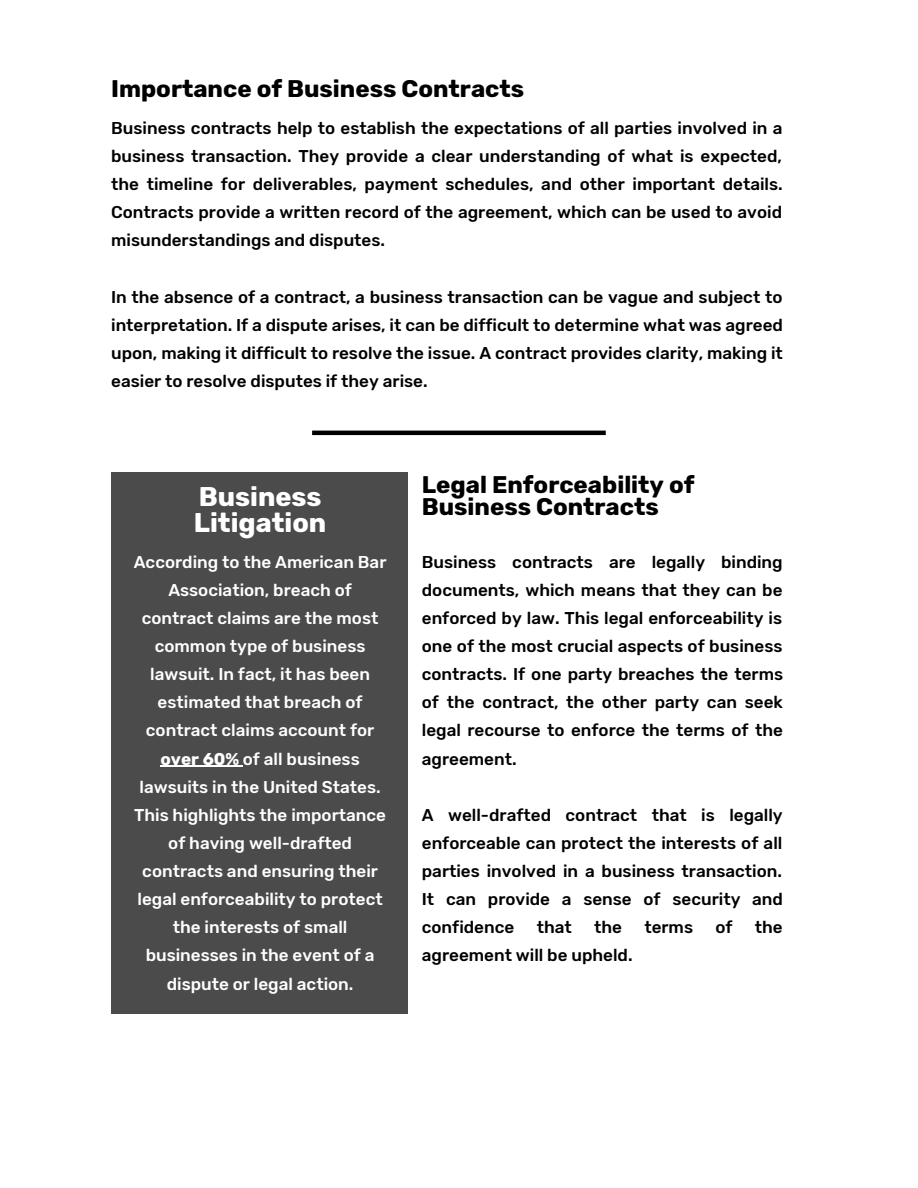
<style>
.page{position:relative;width:918px;height:1188px;background:#fff}
.page>*{position:absolute;margin:0;border:0;box-sizing:border-box;transform-origin:0 0}
.t1{font:700 27px/25.8px "Rubik";color:#fff}
.t2{font:700 24px/22.5px "Rubik";color:#000}
.t3{font:500 16.95px/28.2px "Rubik";color:#000;text-align:justify}
.t4{font:500 16.95px/28.2px "Rubik";color:#fff;text-align:center}
.s1{font-weight:700}
</style>
<div class="page">
<div style="left:111px;top:472px;width:297px;height:541px;background:#4b4b4b"></div>
<hr style="left:160px;top:766px;width:83px;height:1px;background:#fff">
<hr style="left:312px;top:431px;width:294px;height:4px;background:#000">
<h2 class="t2" style="left:111px;top:78px;width:414px">Importance of Business Contracts</h2>
<p class="t3" style="left:111px;top:114px;width:673px">Business contracts help to establish the expectations of all parties involved in a business transaction. They provide a clear understanding of what is expected, the timeline for deliverables, payment schedules, and other important details.<br>Contracts provide a written record of the agreement, which can be used to avoid misunderstandings and disputes.</p>
<p class="t3" style="left:111px;top:283px;width:673px">In the absence of a contract, a business transaction can be vague and subject to interpretation. If a dispute arises, it can be difficult to determine what was agreed upon, making it difficult to resolve the issue. A contract provides clarity, making it easier to resolve disputes if they arise.</p>
<h1 class="t1" style="left:194px;top:484px;width:134px">Business<br>Litigation</h1>
<h2 class="t2" style="left:422px;top:473px;width:274px">Legal Enforceability of<br>Business Contracts</h2>
<p class="t3" style="left:422px;top:548px;width:363px">Business contracts are legally binding documents, which means that they can be enforced by law. This legal enforceability is one of the most crucial aspects of business contracts. If one party breaches the terms of the contract, the other party can seek legal recourse to enforce the terms of the agreement.</p>
<p class="t3" style="left:422px;top:801px;width:363px">A well-drafted contract that is legally enforceable can protect the interests of all parties involved in a business transaction.<br>It can provide a sense of security and confidence</p>
<p class="t4" style="left:134px;top:548px;width:254px">According to the American Bar<br>Association, breach of contract claims are the most common type of business lawsuit. In fact, it has been estimated that breach of contract claims account for <span class="s1">over 60%</span> of all business lawsuits in the United States.<br>This highlights the importance of having well-drafted contracts and ensuring their legal enforceability to protect the interests of small businesses in the event of a dispute or legal action.</p>
<p class="t3" style="left:537px;top:913px;width:37px">that</p>
<p class="t3" style="left:594px;top:913px;width:29px">the</p>
<p class="t3" style="left:644px;top:913px;width:50px">terms</p>
<p class="t3" style="left:715px;top:913px;width:19px">of</p>
<p class="t3" style="left:755px;top:913px;width:29px">the</p>
<p class="t3" style="left:422px;top:942px;width:212px">agreement will be upheld.</p>
</div>
